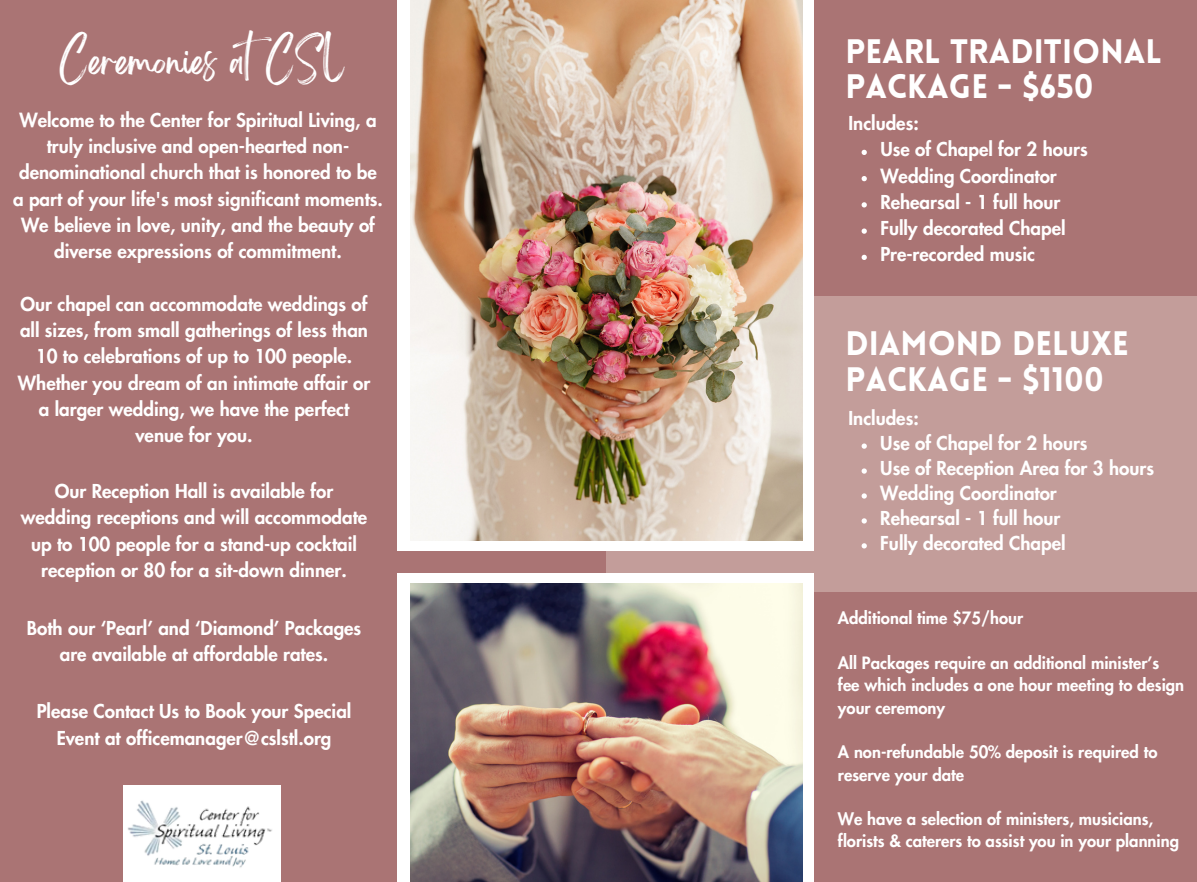
<style>
.page{position:relative;width:1197px;height:882px;background:#aa7474}
.page>*{position:absolute;margin:0;border:0;box-sizing:border-box;transform-origin:0 0}
.t1{font:900 33.25px/35.4px "Lovelo";color:#fff}
.t2{font:33.25px "Brightwall";color:#fff}
.t3{font:800 18.72px/26.2px "Futura LT Pro";color:#fff;text-align:center}
.t4{font:800 16.62px/22.4px "Futura LT Pro";color:#fff}
</style>
<div class="page">
<div style="left:606px;top:296px;width:591px;height:296px;background:#c39d9a"></div>
<div style="left:397px;top:0;width:417px;height:551px;background:#fff"></div>
<img style="left:410px;top:0;width:392px;height:541px">
<div style="left:397px;top:573px;width:417px;height:309px;background:#fff"></div>
<img style="left:410px;top:583px;width:392px;height:299px">
<div style="left:123px;top:785px;width:158px;height:97px;background:#fff"></div>
<img style="left:128px;top:800px;width:144px;height:68px">
<svg style="left:862px;top:150px;width:5px;height:5px"></svg>
<svg style="left:862px;top:176px;width:5px;height:5px"></svg>
<svg style="left:862px;top:202px;width:5px;height:6px"></svg>
<svg style="left:862px;top:229px;width:5px;height:5px"></svg>
<svg style="left:862px;top:255px;width:5px;height:5px"></svg>
<svg style="left:862px;top:444px;width:5px;height:5px"></svg>
<svg style="left:862px;top:468px;width:5px;height:6px"></svg>
<svg style="left:862px;top:493px;width:5px;height:6px"></svg>
<svg style="left:862px;top:518px;width:5px;height:6px"></svg>
<svg style="left:862px;top:543px;width:5px;height:6px"></svg>
<p class="t2" style="left:60px;top:49px;width:286px">Ceremonies atCSL</p>
<p class="t3" style="left:13px;top:108px;width:371px">Welcome to the Center for Spiritual Living, a truly inclusive and open-hearted non&shy;denominational church that is honored to be a part of your life's most significant moments.<br>We believe in love, unity, and the beauty of diverse expressions of commitment.</p>
<p class="t3" style="left:18px;top:292px;width:354px">Our chapel can accommodate weddings of all sizes, from small gatherings of less than 10 to celebrations of up to 100 people.<br>Whether you dream of an intimate affair or a larger wedding, we have the perfect venue for you.</p>
<p class="t3" style="left:21px;top:479px;width:348px">Our Reception Hall is available for wedding receptions and will accommodate up to 100 people for a stand-up cocktail reception or 80 for a sit-down dinner.</p>
<p class="t3" style="left:27px;top:616px;width:336px">Both our ‘Pearl’ and ‘Diamond’ Packages are available at affordable rates.</p>
<p class="t3" style="left:37px;top:699px;width:316px">Please Contact Us to Book your Special<br>Event at officemanager@cslstl.org</p>
<p class="t1" style="left:845px;top:37px;width:318px">PEARL TRADITIONAL<br>PACKAGE - $650</p>
<p class="t3" style="left:880px;top:137px;width:209px">Use of Chapel for 2 hours</p>
<p class="t3" style="left:880px;top:163px;width:178px">Wedding Coordinator</p>
<p class="t3" style="left:880px;top:190px;width:182px">Rehearsal - 1 full hour</p>
<p class="t3" style="left:880px;top:216px;width:187px">Fully decorated Chapel</p>
<p class="t3" style="left:880px;top:242px;width:156px">Pre-recorded music</p>
<p class="t3" style="left:848px;top:111px;width:72px">Includes:</p>
<p class="t1" style="left:845px;top:329px;width:285px">DIAMOND DELUXE<br>PACKAGE - $1100</p>
<p class="t3" style="left:880px;top:431px;width:209px">Use of Chapel for 2 hours</p>
<p class="t3" style="left:880px;top:456px;width:275px">Use of Reception Area for 3 hours</p>
<p class="t3" style="left:880px;top:481px;width:178px">Wedding Coordinator</p>
<p class="t3" style="left:880px;top:506px;width:182px">Rehearsal - 1 full hour</p>
<p class="t3" style="left:880px;top:531px;width:187px">Fully decorated Chapel</p>
<p class="t3" style="left:848px;top:406px;width:72px">Includes:</p>
<p class="t4" style="left:838px;top:608px;width:187px">Additional time $75/hour</p>
<p class="t4" style="left:838px;top:652px;width:348px">All Packages require an additional minister’s fee which includes a one hour meeting to design your ceremony</p>
<p class="t4" style="left:838px;top:742px;width:321px">A non-refundable 50% deposit is required to reserve your date</p>
<p class="t4" style="left:838px;top:809px;width:343px">We have a selection of ministers, musicians, florists &amp; caterers to assist you in your planning</p>
</div>
